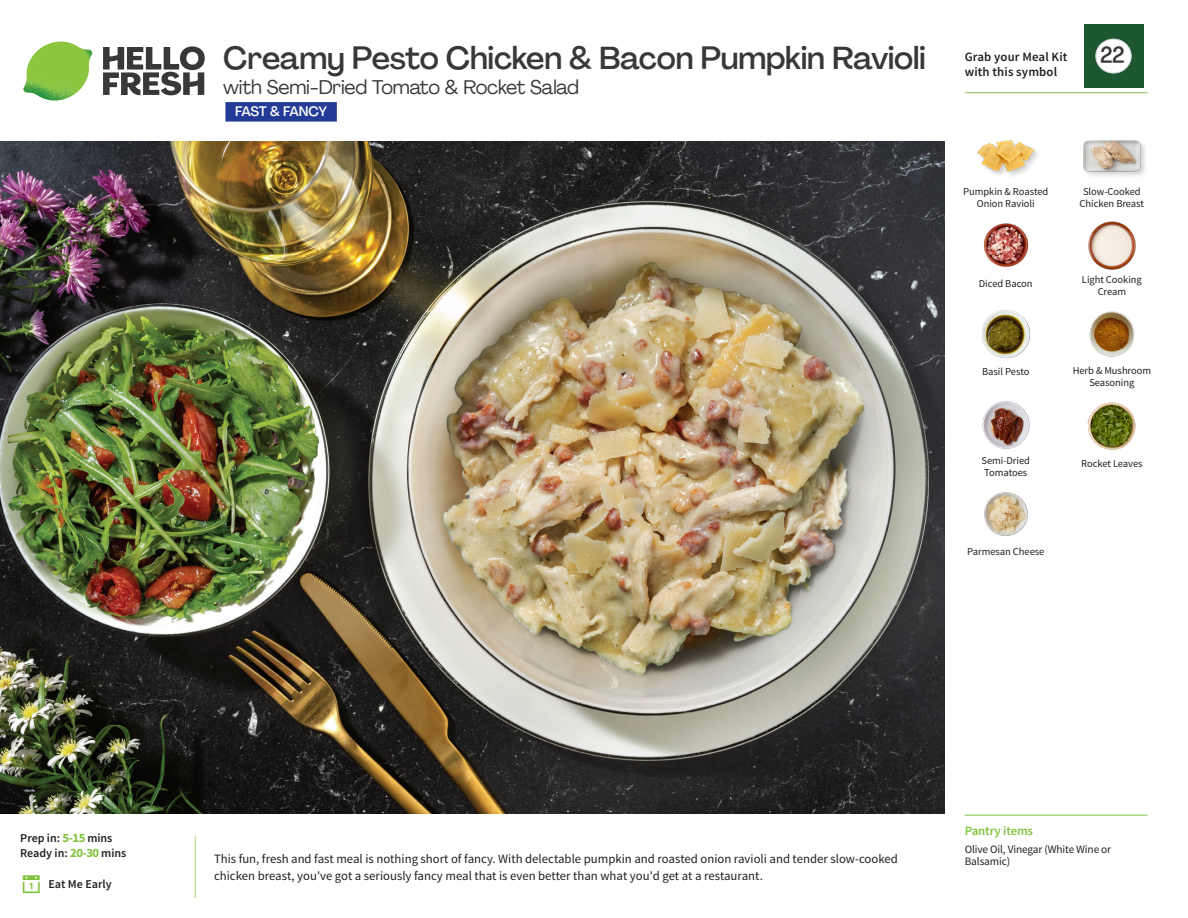
<style>
.page{position:relative;width:1188px;height:918px;background:#fff}
.page>*{position:absolute;margin:0;border:0;box-sizing:border-box;transform-origin:0 0}
._15_Titel_UK{font:500 31.5px "Agrandir";letter-spacing:-.01em;color:#383839}
._002_Label_Nr{font:500 22.8px "Agrandir";color:#383839;scale:.94 1}
._15_Titel_UK-2{font:19.5px "Agrandir";letter-spacing:-.01em;color:#383839}
.t1{font:500 13.5px "Agrandir";letter-spacing:-.035em;color:#fff}
.Step_6_Text_AU{font:12.75px/16.5px "Source Sans Pro";color:#231f20}
.t2{font:600 12.75px/15px "Source Sans Pro";letter-spacing:.01em;color:#231f20}
._04_Headers_Front{font:600 12.75px "Source Sans Pro";letter-spacing:-.01em;color:#81c340}
._04_Intro{font:600 12px "Source Sans Pro";color:#231f20}
._05_Pantry{font:11.25px/12px "Source Sans Pro";letter-spacing:-.01em;color:#231f20}
._18_FRONT_ingredients{font:10.5px/12px "Source Sans Pro";letter-spacing:-.005em;color:#231f20;text-align:center}
.s1{font-weight:700;font-size:12.75px;color:#81c340}
</style>
<div class="page">
<svg style="left:103px;top:46px;width:102px;height:49px"></svg>
<img style="left:23px;top:42px;width:69px;height:59px">
<img style="left:0;top:142px;width:945px;height:672px">
<div style="left:225px;top:102px;width:112px;height:20px;background:#243c97"></div>
<img style="left:1089px;top:311px;width:46px;height:46px">
<img style="left:1087px;top:402px;width:49px;height:48px">
<img style="left:982px;top:401px;width:48px;height:48px">
<img style="left:984px;top:492px;width:44px;height:44px">
<img style="left:982px;top:310px;width:48px;height:49px">
<img style="left:983px;top:223px;width:46px;height:44px">
<img style="left:1088px;top:221px;width:48px;height:49px">
<div style="left:976px;top:139px;width:65px;height:40px;background:#231f20;opacity:.2"></div>
<img style="left:977px;top:139px;width:57px;height:40px">
<div style="left:1082px;top:139px;width:66px;height:40px;background:#231f20;opacity:.2"></div>
<img style="left:1083px;top:139px;width:58px;height:40px">
<hr style="left:965px;top:815px;width:183px;height:1px;background:#81c340">
<hr style="left:965px;top:92px;width:183px;height:1px;background:#81c340">
<div style="left:1084px;top:24px;width:59px;height:64px;background:#1d5732"></div>
<div style="left:1096px;top:39px;width:35px;height:34px;background:#fff;border-radius:50%"></div>
<div style="left:1096px;top:39px;width:35px;height:34px;border:1px solid #d1d2d4;border-radius:50%"></div>
<p class="_15_Titel_UK" style="left:223px;top:39px;width:704px">Creamy Pesto Chicken &amp; Bacon Pumpkin Ravioli</p>
<p class="_15_Titel_UK-2" style="left:223px;top:75px;width:357px">with Semi-Dried Tomato &amp; Rocket Salad</p>
<p class="t1" style="left:235px;top:103px;width:93px">FAST &amp; FANCY</p>
<p class="t2" style="left:965px;top:50px;width:104px">Grab your Meal Kit with this symbol</p>
<p class="_002_Label_Nr" style="left:1100px;top:41px;width:28px">22</p>
<p class="_18_FRONT_ingredients" style="left:963px;top:186px;width:87px">Pumpkin &amp; Roasted<br>Onion Ravioli</p>
<p class="_18_FRONT_ingredients" style="left:979px;top:277px;width:55px">Diced Bacon</p>
<p class="_18_FRONT_ingredients" style="left:1080px;top:186px;width:66px">Slow-Cooked<br>Chicken Breast</p>
<p class="_18_FRONT_ingredients" style="left:1082px;top:274px;width:61px">Light Cooking<br>Cream</p>
<p class="_18_FRONT_ingredients" style="left:982px;top:366px;width:49px">Basil Pesto</p>
<p class="_18_FRONT_ingredients" style="left:981px;top:455px;width:50px;text-align:left">Semi-Dried<br>Tomatoes</p>
<p class="_18_FRONT_ingredients" style="left:967px;top:546px;width:79px">Parmesan Cheese</p>
<p class="_18_FRONT_ingredients" style="left:1073px;top:365px;width:80px">Herb &amp; Mushroom<br>Seasoning</p>
<p class="_18_FRONT_ingredients" style="left:1081px;top:458px;width:63px">Rocket Leaves</p>
<p class="_04_Intro" style="left:20px;top:830px;width:94px">Prep in: <span class="s1">5-15</span> mins</p>
<p class="_04_Intro" style="left:20px;top:845px;width:108px">Ready in: <span class="s1">20-30</span> mins</p>
<p class="_04_Intro" style="left:48px;top:876px;width:65px">Eat Me Early</p>
<p class="Step_6_Text_AU" style="left:214px;top:851px;width:685px">This fun, fresh and fast meal is nothing short of fancy. With delectable pumpkin and roasted onion ravioli and tender slow-cooked chicken breast, you've got a seriously fancy meal that is even better than what you'd get at a restaurant.</p>
<p class="_04_Headers_Front" style="left:965px;top:822px;width:70px">Pantry items</p>
<p class="_05_Pantry" style="left:965px;top:844px;width:148px">Olive Oil, Vinegar (White Wine or<br>Balsamic)</p>
</div>
